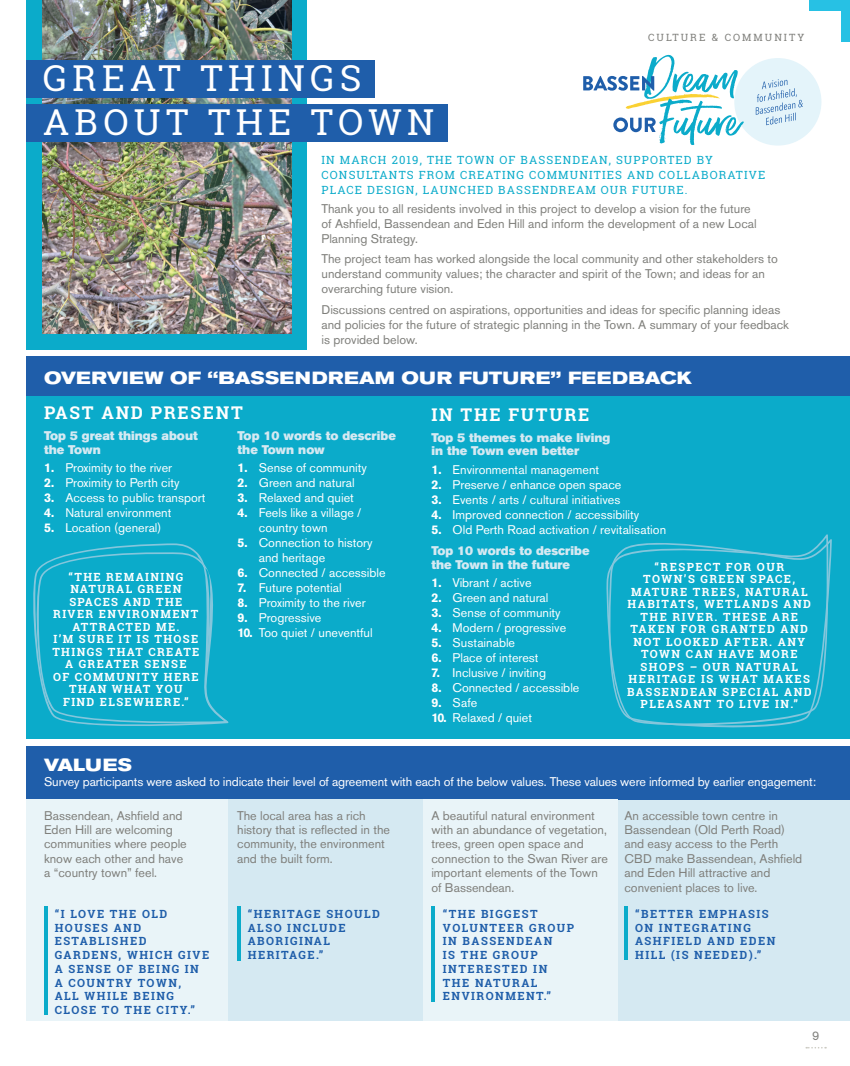
<style>
.page{position:relative;width:850px;height:1066px;background:#fff}
.page>*{position:absolute;margin:0;border:0;box-sizing:border-box;transform-origin:0 0}
.t1{font:35.62px/44px "Roboto Slab";letter-spacing:.15em;color:#fff}
.t2{font:700 expanded 17.5px "Akzidenz Grotesk BE";letter-spacing:.02em;color:#fff}
.t3{font:700 17.5px "Roboto Slab";letter-spacing:.1em;color:#fff}
.t4{font:12.5px/14.4px "Akzidenz Grotesk BE";color:#7f7f7b}
.t5{font:12.5px/15px "Akzidenz Grotesk BE";color:#fff}
.t6{font:12.5px/13.8px "Akzidenz Grotesk BE Super";color:#d5e9f2}
.t7{font:700 11.25px/12.5px "Roboto Slab";letter-spacing:.13em;color:#fff;text-align:center}
.t8{font:700 11.25px/13.8px "Roboto Slab";letter-spacing:.13em;color:#1f5eaa}
.t9{font:11.25px/15px "Roboto Slab";letter-spacing:.1em;color:#0babca}
.t10{font:10px "Roboto Slab";letter-spacing:.2em;color:#7f7f7b}
.s1{font-weight:700}
</style>
<div class="page">
<div style="left:618px;top:799px;width:232px;height:221px;background:#d5e9f2"></div>
<div style="left:26px;top:746px;width:824px;height:53px;background:#1f5eaa"></div>
<div style="left:26px;top:0;width:281px;height:349px;background:#0babca"></div>
<div style="left:26px;top:395px;width:824px;height:344px;background:#0babca"></div>
<img style="left:42px;top:0;width:249px;height:333px">
<div style="left:26px;top:60px;width:349px;height:37px;background:#1f5eaa"></div>
<div style="left:26px;top:104px;width:422px;height:37px;background:#1f5eaa"></div>
<div style="left:26px;top:356px;width:824px;height:39px;background:#1f5eaa"></div>
<div style="left:734px;top:58px;width:87px;height:87px;background:#e4f4fa;border-radius:50%"></div>
<svg style="left:583px;top:55px;width:161px;height:90px"></svg>
<svg style="left:756px;top:79px;width:47px;height:46px"></svg>
<div style="left:228px;top:799px;width:195px;height:221px;background:#d5e9f2"></div>
<div style="left:423px;top:799px;width:195px;height:221px;background:#e9f4f8"></div>
<div style="left:26px;top:799px;width:202px;height:221px;background:#e9f4f8"></div>
<hr style="left:431px;top:905px;width:4px;height:96px;background:#0babca">
<hr style="left:624px;top:905px;width:4px;height:53px;background:#0babca">
<hr style="left:237px;top:905px;width:4px;height:55px;background:#0babca">
<hr style="left:44px;top:905px;width:4px;height:108px;background:#0babca">
<svg style="left:606px;top:534px;width:226px;height:194px"></svg>
<svg style="left:95px;top:543px;width:98px;height:183px"></svg>
<svg style="left:33px;top:549px;width:195px;height:176px"></svg>
<div style="left:810px;top:0;width:40px;height:10px;background:#27c1e4"></div>
<div style="left:841px;top:2px;width:9px;height:39px;background:#27c1e4"></div>
<svg style="left:806px;top:1047px;width:20px;height:1px"></svg>
<p class="t1" style="left:43px;top:55px;width:393px">GREAT THINGS<br>ABOUT THE TOWN</p>
<p class="t10" style="left:648px;top:30px;width:158px">CULTURE &amp; COMMUNITY</p>
<p class="t9" style="left:322px;top:152px;width:445px">IN MARCH 2019, THE TOWN OF BASSENDEAN, SUPPORTED BY<br>CONSULTANTS FROM CREATING COMMUNITIES AND COLLABORATIVE<br>PLACE DESIGN, LAUNCHED BASSENDREAM OUR FUTURE.</p>
<p class="t4" style="left:322px;top:201px;width:437px;line-height:15px">Thank you to all residents involved in this project to develop a vision for the future of Ashfield, Bassendean and Eden Hill and inform the development of a new Local<br>Planning Strategy.</p>
<p class="t4" style="left:322px;top:251px;width:458px;line-height:15px">The project team has worked alongside the local community and other stakeholders to understand community values; the character and spirit of the Town; and ideas for an overarching future vision.</p>
<p class="t4" style="left:322px;top:301px;width:469px;line-height:15px">Discussions centred on aspirations, opportunities and ideas for specific planning ideas and policies for the future of strategic planning in the Town. A summary of your feedback is provided below.</p>
<p class="t2" style="left:44px;top:367px;width:649px">OVERVIEW OF “BASSENDREAM OUR FUTURE” FEEDBACK</p>
<p class="t3" style="left:44px;top:400px;width:200px">PAST AND PRESENT</p>
<p class="t6" style="left:44px;top:428px;width:155px">Top 5 great things about the Town</p>
<p class="t5" style="left:44px;top:460px;width:130px"><span class="s1">1.</span> Proximity to the river</p>
<p class="t5" style="left:44px;top:475px;width:137px"><span class="s1">2.</span> Proximity to Perth city</p>
<p class="t5" style="left:44px;top:490px;width:163px"><span class="s1">3.</span> Access to public transport</p>
<p class="t5" style="left:44px;top:505px;width:129px"><span class="s1">4.</span> Natural environment</p>
<p class="t5" style="left:44px;top:520px;width:119px"><span class="s1">5.</span> Location (general)</p>
<p class="t6" style="left:238px;top:428px;width:160px">Top 10 words to describe the Town now</p>
<p class="t5" style="left:238px;top:460px;width:131px"><span class="s1">1.</span> Sense of community</p>
<p class="t5" style="left:238px;top:475px;width:119px"><span class="s1">2.</span> Green and natural</p>
<p class="t5" style="left:238px;top:490px;width:118px"><span class="s1">3.</span> Relaxed and quiet</p>
<p class="t5" style="left:259px;top:505px;width:104px;text-indent:-21px"><span class="s1">4.</span> Feels like a village / country town</p>
<p class="t5" style="left:259px;top:535px;width:115px;text-indent:-21px"><span class="s1">5.</span> Connection to history and heritage</p>
<p class="t5" style="left:238px;top:565px;width:150px"><span class="s1">6.</span> Connected / accessible</p>
<p class="t5" style="left:238px;top:580px;width:106px"><span class="s1">7.</span> Future potential</p>
<p class="t5" style="left:238px;top:595px;width:130px"><span class="s1">8.</span> Proximity to the river</p>
<p class="t5" style="left:238px;top:610px;width:85px"><span class="s1">9.</span> Progressive</p>
<p class="t5" style="left:238px;top:625px;width:137px"><span class="s1">10.</span> Too quiet / uneventful</p>
<p class="t7" style="left:52px;top:570px;width:149px">“THE REMAINING<br>NATURAL GREEN<br>SPACES AND THE<br>RIVER ENVIRONMENT<br>ATTRACTED ME.<br>I’M SURE IT IS THOSE<br>THINGS THAT CREATE<br>A GREATER SENSE<br>OF COMMUNITY HERE<br>THAN WHAT YOU<br>FIND ELSEWHERE.”</p>
<p class="t3" style="left:431px;top:402px;width:160px">IN THE FUTURE</p>
<p class="t6" style="left:431px;top:430px;width:180px">Top 5 themes to make living in the Town even better</p>
<p class="t5" style="left:431px;top:462px;width:169px"><span class="s1">1.</span> Environmental management</p>
<p class="t5" style="left:431px;top:477px;width:192px"><span class="s1">2.</span> Preserve / enhance open space</p>
<p class="t5" style="left:431px;top:492px;width:190px"><span class="s1">3.</span> Events / arts / cultural initiatives</p>
<p class="t5" style="left:431px;top:507px;width:209px"><span class="s1">4.</span> Improved connection / accessibility</p>
<p class="t5" style="left:431px;top:522px;width:236px"><span class="s1">5.</span> Old Perth Road activation / revitalisation</p>
<p class="t6" style="left:431px;top:543px;width:160px">Top 10 words to describe the Town in the future</p>
<p class="t5" style="left:431px;top:575px;width:102px"><span class="s1">1.</span> Vibrant / active</p>
<p class="t5" style="left:431px;top:590px;width:119px"><span class="s1">2.</span> Green and natural</p>
<p class="t5" style="left:431px;top:605px;width:131px"><span class="s1">3.</span> Sense of community</p>
<p class="t5" style="left:431px;top:620px;width:136px"><span class="s1">4.</span> Modern / progressive</p>
<p class="t5" style="left:431px;top:635px;width:85px"><span class="s1">5.</span> Sustainable</p>
<p class="t5" style="left:431px;top:650px;width:109px"><span class="s1">6.</span> Place of interest</p>
<p class="t5" style="left:431px;top:665px;width:116px"><span class="s1">7.</span> Inclusive / inviting</p>
<p class="t5" style="left:431px;top:680px;width:150px"><span class="s1">8.</span> Connected / accessible</p>
<p class="t5" style="left:431px;top:695px;width:48px"><span class="s1">9.</span> Safe</p>
<p class="t5" style="left:431px;top:710px;width:102px"><span class="s1">10.</span> Relaxed / quiet</p>
<p class="t7" style="left:627px;top:560px;width:186px">“RESPECT FOR OUR<br>TOWN’S GREEN SPACE,<br>MATURE TREES, NATURAL<br>HABITATS, WETLANDS AND<br>THE RIVER. THESE ARE<br>TAKEN FOR GRANTED AND<br>NOT LOOKED AFTER. ANY<br>TOWN CAN HAVE MORE<br>SHOPS – OUR NATURAL<br>HERITAGE IS WHAT MAKES<br>BASSENDEAN SPECIAL AND<br>PLEASANT TO LIVE IN.”</p>
<p class="t2" style="left:44px;top:754px;width:89px">VALUES</p>
<p class="t5" style="left:44px;top:773px;width:774px">Survey participants were asked to indicate their level of agreement with each of the below values. These values were informed by earlier engagement:</p>
<p class="t4" style="left:44px;top:807px;width:144px">Bassendean, Ashfield and<br>Eden Hill are welcoming communities where people know each other and have a “country town” feel.</p>
<p class="t4" style="left:237px;top:807px;width:154px">The local area has a rich history that is reflected in the community, the environment and the built form.</p>
<p class="t8" style="left:55px;top:906px;width:156px">“I LOVE THE OLD<br>HOUSES AND<br>ESTABLISHED<br>GARDENS, WHICH GIVE<br>A SENSE OF BEING IN<br>A COUNTRY TOWN,<br>ALL WHILE BEING<br>CLOSE TO THE CITY.”</p>
<p class="t8" style="left:248px;top:906px;width:134px">“HERITAGE SHOULD<br>ALSO INCLUDE<br>ABORIGINAL<br>HERITAGE.”</p>
<p class="t4" style="left:431px;top:807px;width:178px">A beautiful natural environment with an abundance of vegetation, trees, green open space and connection to the Swan River are important elements of the Town of Bassendean.</p>
<p class="t4" style="left:624px;top:807px;width:179px">An accessible town centre in<br>Bassendean (Old Perth Road) and easy access to the Perth<br>CBD make Bassendean, Ashfield and Eden Hill attractive and convenient places to live.</p>
<p class="t8" style="left:443px;top:906px;width:133px">“THE BIGGEST<br>VOLUNTEER GROUP<br>IN BASSENDEAN<br>IS THE GROUP<br>INTERESTED IN<br>THE NATURAL<br>ENVIRONMENT.”</p>
<p class="t8" style="left:635px;top:906px;width:142px">“BETTER EMPHASIS<br>ON INTEGRATING<br>ASHFIELD AND EDEN<br>HILL (IS NEEDED).”</p>
<p class="t4" style="left:812px;top:1028px;width:9px">9</p>
</div>
